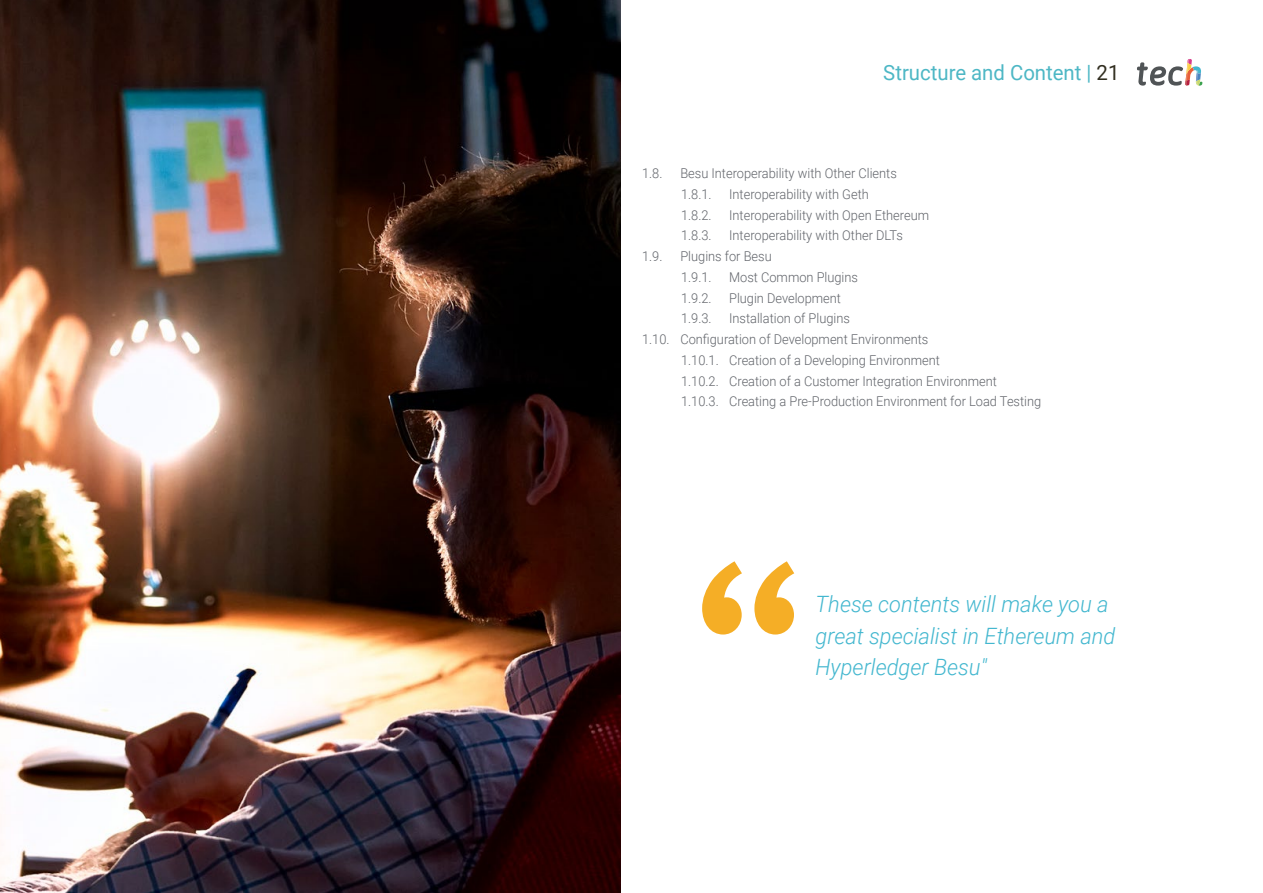
<style>
.page{position:relative;width:1263px;height:893px;background:#fff}
.page>*{position:absolute;margin:0;border:0;box-sizing:border-box;transform-origin:0 0}
.t1{font:italic 300 22.5px/31.5px "Roboto";color:#43b7cf}
.t2{font:21px "Roboto";color:#4db7c5}
.t3{font:300 13.5px/20.7px "Roboto";color:#61646a;scale:.95 1}
.s1{color:#312e20}
</style>
<div class="page">
<img style="left:0;top:0;width:621px;height:893px">
<svg style="left:702px;top:561px;width:92px;height:73px"></svg>
<svg style="left:1137px;top:59px;width:65px;height:27px"></svg>
<h2 class="t2" style="left:883px;top:57px;width:238px">Structure and Content | <span class="s1">21</span></h2>
<p class="t3" style="left:642px;top:163px;width:23px">1.8.</p>
<p class="t3" style="left:680px;top:163px;width:229px">Besu Interoperability with Other Clients<br>1.8.1.</p>
<p class="t3" style="left:729px;top:183px;width:149px">Interoperability with Geth</p>
<p class="t3" style="left:681px;top:204px;width:34px">1.8.2.</p>
<p class="t3" style="left:729px;top:204px;width:212px">Interoperability with Open Ethereum</p>
<p class="t3" style="left:681px;top:225px;width:34px">1.8.3.</p>
<p class="t3" style="left:729px;top:225px;width:185px">Interoperability with Other DLTs</p>
<p class="t3" style="left:642px;top:246px;width:23px">1.9.</p>
<p class="t3" style="left:680px;top:246px;width:98px">Plugins for Besu<br>1.9.1.</p>
<p class="t3" style="left:729px;top:266px;width:137px">Most Common Plugins</p>
<p class="t3" style="left:681px;top:287px;width:34px">1.9.2.</p>
<p class="t3" style="left:729px;top:287px;width:119px">Plugin Development</p>
<p class="t3" style="left:681px;top:308px;width:34px">1.9.3.</p>
<p class="t3" style="left:729px;top:308px;width:129px">Installation of Plugins</p>
<p class="t3" style="left:642px;top:329px;width:303px">1.10. Configuration of Development Environments</p>
<p class="t3" style="left:681px;top:349px;width:274px">1.10.1. Creation of a Developing Environment</p>
<p class="t3" style="left:681px;top:370px;width:334px">1.10.2. Creation of a Customer Integration Environment</p>
<p class="t3" style="left:681px;top:391px;width:381px">1.10.3. Creating a Pre-Production Environment for Load Testing</p>
<h1 class="t1" style="left:815px;top:587px;width:301px">These contents will make you a great specialist in Ethereum and<br>Hyperledger Besu"</h1>
</div>
